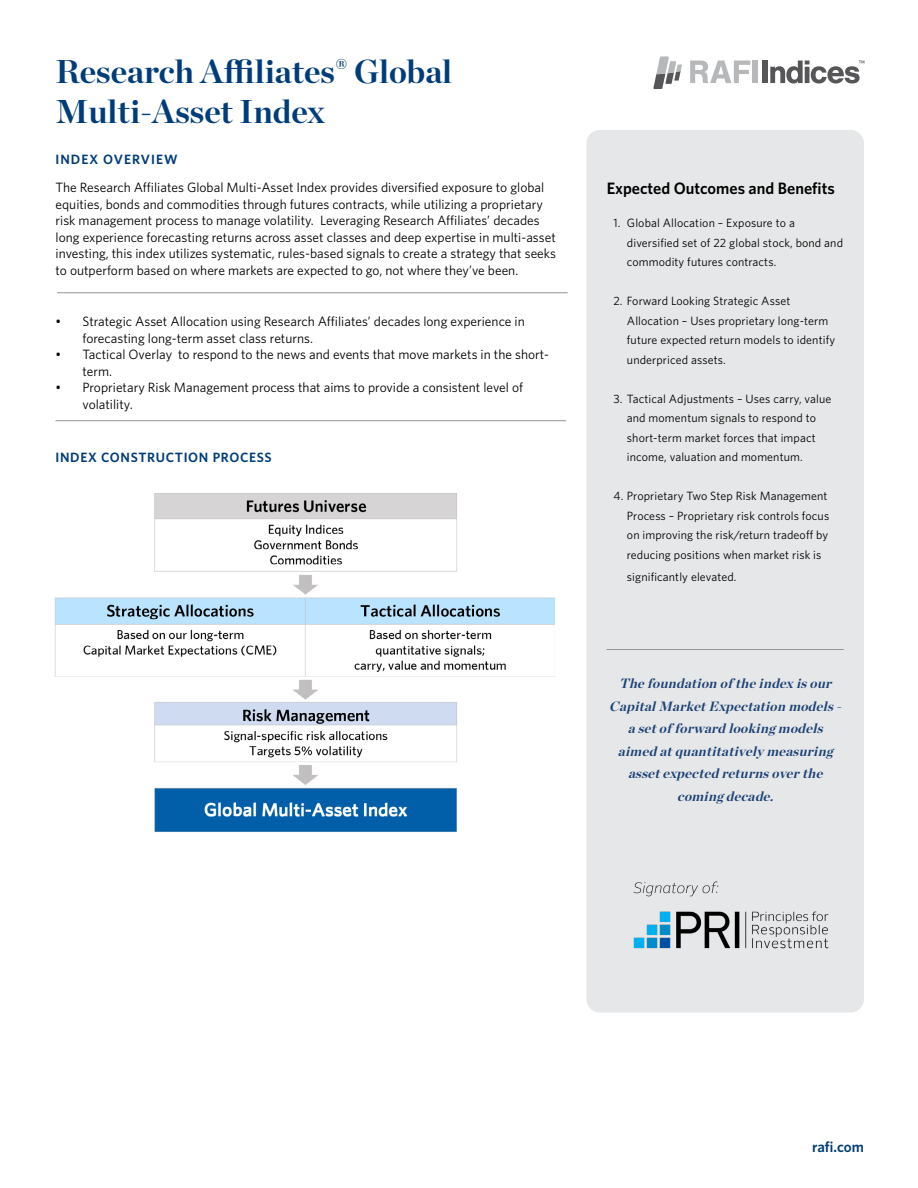
<style>
.page{position:relative;width:918px;height:1188px;background:#fff}
.page>*{position:absolute;margin:0;border:0;box-sizing:border-box;transform-origin:0 0}
.t1{font:700 33px/40.5px "Chronicle Display";color:#003d78}
.t2{font:600 16.5px "Whitney";color:#000}
.t3{font:600 15px "Whitney";letter-spacing:-.005em;color:#003d78}
.t4{font:13.5px/16.5px "Whitney";color:#000}
.t5{font:italic 700 13.5px/22.5px "Chronicle Display";color:#1b4175;text-align:center}
.t6{font:600 13.5px "Whitney";letter-spacing:.05em;color:#003d78}
.t7{font:600 13.5px "Whitney";letter-spacing:.075em;color:#003d78}
.t8{font:12px/19.5px "Whitney";letter-spacing:.01em;color:#000}
</style>
<div class="page">
<div style="left:586px;top:130px;width:278px;height:883px;background:#e6e7e8;border-radius:14px"></div>
<img style="left:633px;top:881px;width:196px;height:68px">
<hr style="left:57px;top:292px;width:511px;height:1px;background:#939598">
<hr style="left:56px;top:420px;width:510px;height:1px;background:#939598">
<hr style="left:607px;top:649px;width:237px;height:1px;background:#939598">
<div style="left:753px;top:61px;width:5px;height:22px;background:#b6b8ba"></div>
<div style="left:762px;top:61px;width:5px;height:22px;background:#565659"></div>
<svg style="left:653px;top:56px;width:29px;height:33px"></svg>
<svg style="left:690px;top:61px;width:60px;height:22px"></svg>
<svg style="left:770px;top:60px;width:94px;height:24px"></svg>
<img style="left:54px;top:493px;width:501px;height:339px">
<h1 class="t1" style="left:56px;top:49px;width:398px">Research Affiliates® Global<br>Multi-Asset Index</h1>
<p class="t7" style="left:56px;top:150px;width:124px">INDEX OVERVIEW</p>
<p class="t4" style="left:56px;top:179px;width:502px">The Research Affiliates Global Multi-Asset Index provides diversified exposure to global equities, bonds and commodities through futures contracts, while utilizing a proprietary risk management process to manage volatility. Leveraging Research Affiliates’ decades long experience forecasting returns across asset classes and deep expertise in multi-asset investing, this index utilizes systematic, rules-based signals to create a strategy that seeks to outperform based on where markets are expected to go, not where they’ve been.</p>
<p class="t2" style="left:607px;top:177px;width:230px">Expected Outcomes and Benefits</p>
<p class="t8" style="left:627px;top:213px;width:218px;text-indent:-14px">1. Global Allocation – Exposure to a diversified set of 22 global stock, bond and commodity futures contracts.</p>
<p class="t8" style="left:627px;top:291px;width:210px;text-indent:-14px">2. Forward Looking Strategic Asset Allocation – Uses proprietary long-term future expected return models to identify underpriced assets.</p>
<p class="t8" style="left:627px;top:389px;width:206px;text-indent:-14px">3. Tactical Adjustments – Uses carry, value and momentum signals to respond to short-term market forces that impact income, valuation and momentum.</p>
<p class="t8" style="left:627px;top:486px;width:204px;text-indent:-14px">4. Proprietary Two Step Risk Management Process – Proprietary risk controls focus on improving the risk/return tradeoff by reducing positions when market risk is</p>
<p class="t8" style="left:627px;top:567px;width:111px">significantly elevated.</p>
<p class="t4" style="left:83px;top:313px;width:444px;text-indent:-27px">• Strategic Asset Allocation using Research Affiliates’ decades long experience in forecasting long-term asset class returns.</p>
<p class="t4" style="left:83px;top:346px;width:468px;text-indent:-27px">• Tactical Overlay to respond to the news and events that move markets in the short&shy;term.</p>
<p class="t4" style="left:83px;top:379px;width:442px;text-indent:-27px">• Proprietary Risk Management process that aims to provide a consistent level of volatility.</p>
<p class="t6" style="left:56px;top:448px;width:218px">INDEX CONSTRUCTION PROCESS</p>
<p class="t5" style="left:609px;top:671px;width:238px">Thefoundation of theindexisour<br>CapitalMarketExpectation models&shy;asetof forwardlookingmodels aimedatquantitatively measuring assetexpectedreturnsoverthe comingdecade.</p>
<p class="t3" style="left:812px;top:1137px;width:53px">rafi.com</p>
</div>
